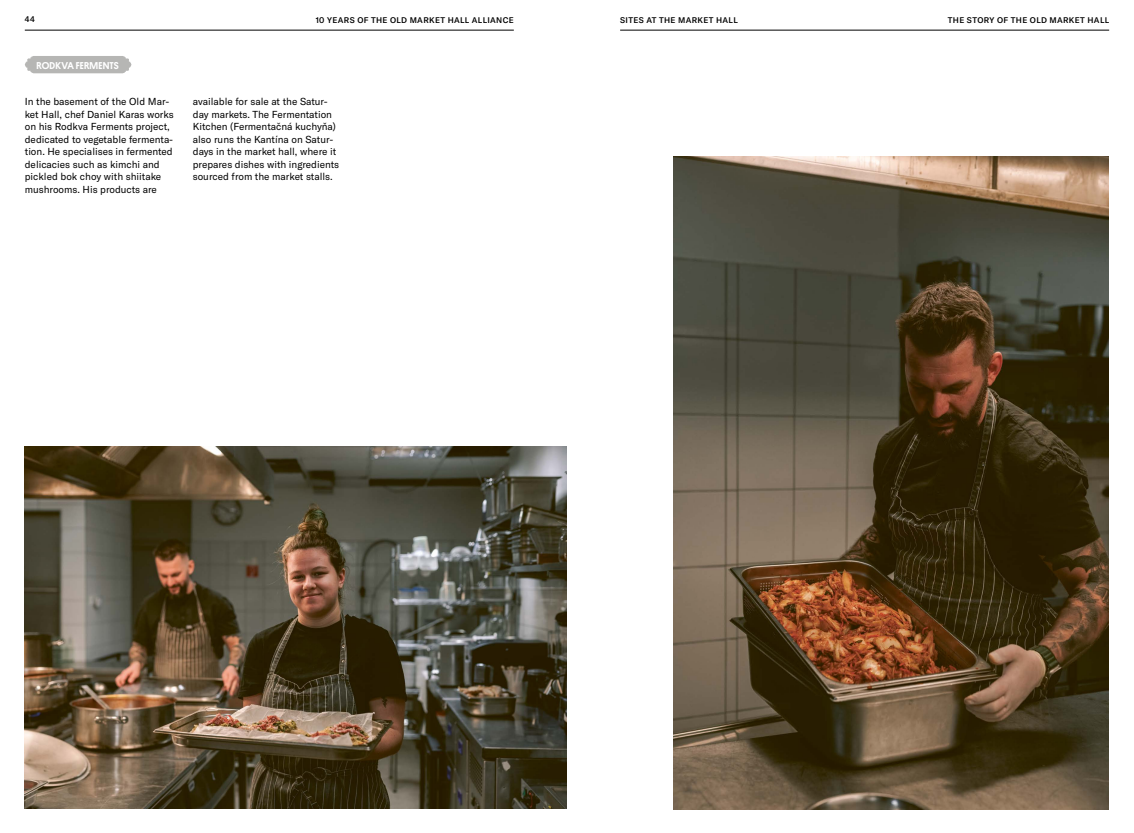
<style>
.page{position:relative;width:1134px;height:833px;background:#fff}
.page>*{position:absolute;margin:0;border:0;box-sizing:border-box;transform-origin:0 0}
.t1{font:10px/12.5px "GT America";color:#000}
.t2{font:500 10px "Platform";letter-spacing:.02em;color:#fff}
.t3{font:500 8.12px "GT America";letter-spacing:.04em;color:#000}
</style>
<div class="page">
<hr style="left:25px;top:30px;width:489px;height:1px;background:#000">
<hr style="left:620px;top:30px;width:489px;height:1px;background:#000">
<div style="left:25px;top:56px;width:106px;height:17px;background:#b6b6b4"></div>
<img style="left:674px;top:156px;width:435px;height:653px">
<img style="left:25px;top:447px;width:542px;height:361px">
<p class="t3" style="left:25px;top:15px;width:11px">44</p>
<p class="t3" style="left:316px;top:15px;width:18px">10 YEAR</p>
<p class="t3" style="left:350px;top:15px;width:47px">S OF THE OLD</p>
<p class="t3" style="left:410px;top:15px;width:15px">MARKE</p>
<p class="t3" style="left:440px;top:15px;width:14px">T HALL</p>
<p class="t3" style="left:472px;top:15px;width:6px">ALL</p>
<p class="t3" style="left:487px;top:15px;width:27px">IANCE</p>
<p class="t3" style="left:620px;top:15px;width:73px">SITES AT THE MARKE</p>
<p class="t3" style="left:709px;top:15px;width:14px">T HALL</p>
<p class="t3" style="left:948px;top:15px;width:163px">THE STORY OF THE OLD MARKET HALL</p>
<p class="t2" style="left:37px;top:58px;width:84px">RODKVA FERMENTS</p>
<p class="t1" style="left:25px;top:95px;width:150px">In the basement of the Old Mar&shy;ket Hall, chef Daniel Karas works on his Rodkva Ferments project, dedicated to vegetable fermenta&shy;tion. He specialises in fermented delicacies such as kimchi and pickled bok choy with shiitake mushrooms. His products are</p>
<p class="t1" style="left:193px;top:96px;width:148px">available for sale at the Satur&shy;day markets. The Fermentation<br>Kitchen (Fermentačná kuchyňa) also runs the Kantína on Satur&shy;days in the market hall, where it prepares dishes with ingredients sourced from the market stalls.</p>
</div>
